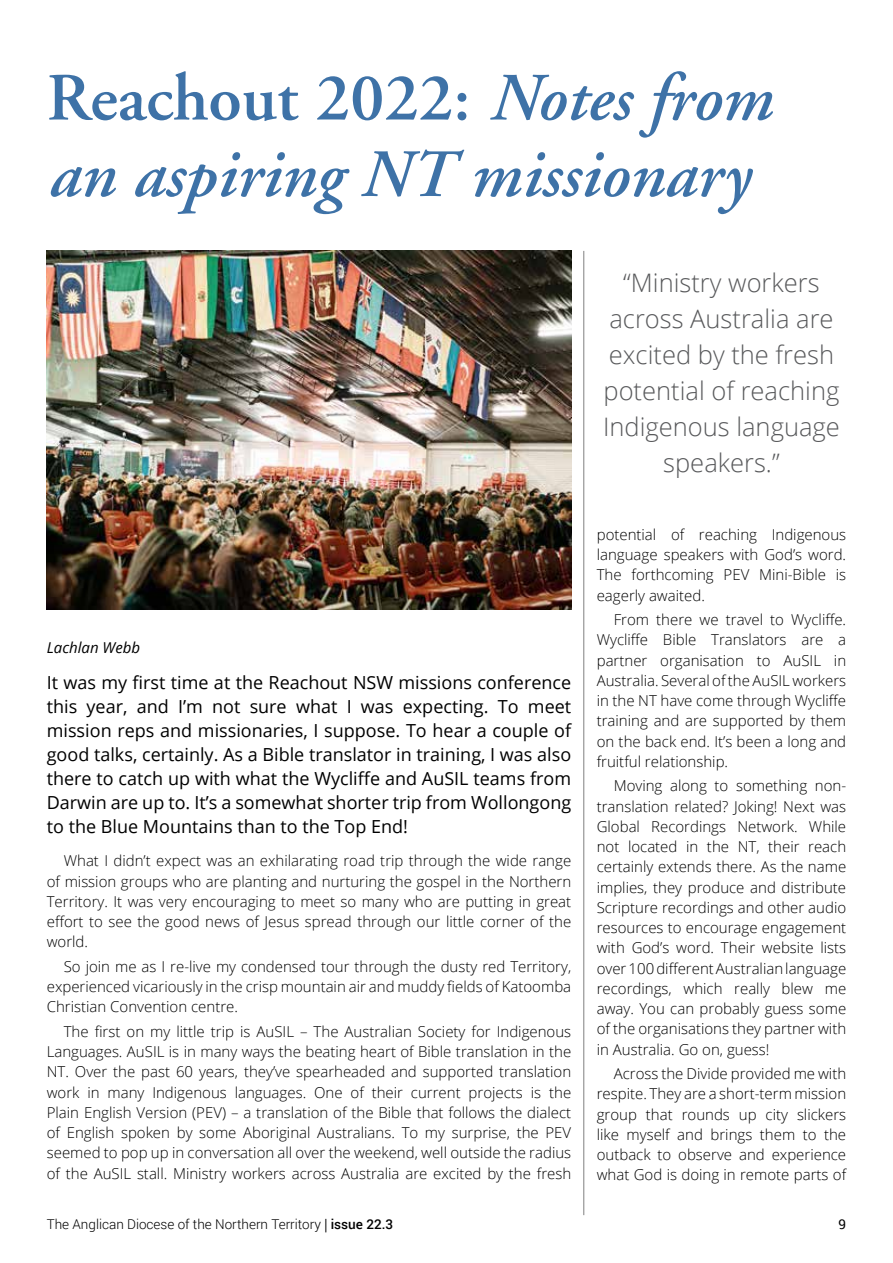
<style>
.page{position:relative;width:893px;height:1263px;background:#fff}
.page>*{position:absolute;margin:0;border:0;box-sizing:border-box;transform-origin:0 0}
.t1{font:italic 600 67.5px/76.5px "Adobe Garamond";color:#3e72a7}
.t2{font:300 25.5px/36px "Open Sans";color:#58595b;text-align:center}
.t3{font:18px/24px "Open Sans";color:#000;text-align:justify}
.t4{font:300 15px/20.2px "Open Sans";color:#000;text-align:justify}
.t5{font:italic 15px "Open Sans";color:#000}
.t6{font:300 13.5px "Roboto";color:#000}
.t7{font:13.5px "Roboto";color:#000}
.s1{font-style:normal}
.s2{font-family:"Frutiger"}
.s3{font-weight:500}
</style>
<div class="page">
<img style="left:47px;top:251px;width:524px;height:358px">
<hr style="left:583px;top:251px;width:1px;height:964px;background:#808080">
<h1 class="t1" style="left:47px;top:62px;width:726px"><span class="s1">Reachout 2022:</span> Notes from an aspiring NT missionary</h1>
<p class="t5" style="left:47px;top:637px;width:95px">Lachlan Webb</p>
<p class="t3" style="left:47px;top:670px;width:526px">It was my first time at the Reachout NSW missions conference this year, and I’m not sure what I was expecting. To meet mission reps and missionaries, I suppose. To hear a couple of good talks, certainly. As a Bible translator in training, I was also there to catch up with what the Wycliffe and AuSIL teams from Darwin are up to. It’s a somewhat shorter trip from Wollongong to the Blue Mountains than to the Top End!</p>
<p class="t4" style="left:47px;top:850px;width:526px;text-indent:17px">What I didn’t expect was an exhilarating road trip through the wide range of mission groups who are planting and nurturing the gospel in the Northern Territory. It was very encouraging to meet so many who are putting in great effort to see the good news of Jesus spread through our little corner of the world.</p>
<p class="t4" style="left:47px;top:956px;width:526px;text-indent:17px">So join me as I re-live my condensed tour through the dusty red Territory, experienced vicariously in the crisp mountain air and muddy fields of Katoomba Christian Convention centre.</p>
<p class="t4" style="left:47px;top:1021px;width:526px;text-indent:17px">The first on my little trip is AuSIL – The Australian Society for Indigenous Languages. AuSIL is in many ways the beating heart of Bible translation in the NT. Over the past 60 years, they’ve spearheaded and supported translation work in many Indigenous languages. One of their current projects is the Plain English Version (PEV) – a translation of the Bible that follows the dialect of English spoken by some Aboriginal Australians. To my surprise, the PEV seemed to pop up in conversation all over the weekend, well outside the radius of the AuSIL stall. Ministry workers across Australia are excited by the fresh</p>
<h2 class="t2" style="left:603px;top:264px;width:238px">“Ministry workers across Australia are excited by the fresh potential of reaching<br>Indigenous language speakers.”</h2>
<p class="t4" style="left:597px;top:524px;width:251px">potential of reaching Indigenous language speakers with God’s word.<br>The forthcoming PEV Mini-Bible is eagerly awaited.</p>
<p class="t4" style="left:597px;top:609px;width:251px;text-indent:17px">From there we travel to Wycliffe.<br>Wycliffe Bible Translators are a partner organisation to AuSIL in Australia. Several of the AuSIL workers in the NT have come through Wycliffe training and are supported by them on the back end. It’s been a long and fruitful relationship.</p>
<p class="t4" style="left:597px;top:775px;width:251px;text-indent:17px">Moving along to something non&shy;translation related? Joking! Next was Global Recordings Network. While not located in the NT, their reach certainly extends there. As the name implies, they produce and distribute Scripture recordings and other audio resources to encourage engagement with God’s word. Their website lists over 100 different Australian language recordings, which really blew me away. You can probably guess some of the organisations they partner with in Australia. Go on, guess!</p>
<p class="t4" style="left:597px;top:1063px;width:251px;text-indent:17px">Across the Divide provided me with respite. They are a short-term mission group that rounds up city slickers like myself and brings them to the outback to observe and experience what God is doing in remote parts of</p>
<p class="t6" style="left:47px;top:1215px;width:348px">The Anglican Diocese of the Northern Territory <span class="s2">|</span> <span class="s3">issue 22.3</span></p>
<p class="t7" style="left:839px;top:1215px;width:9px">9</p>
</div>
